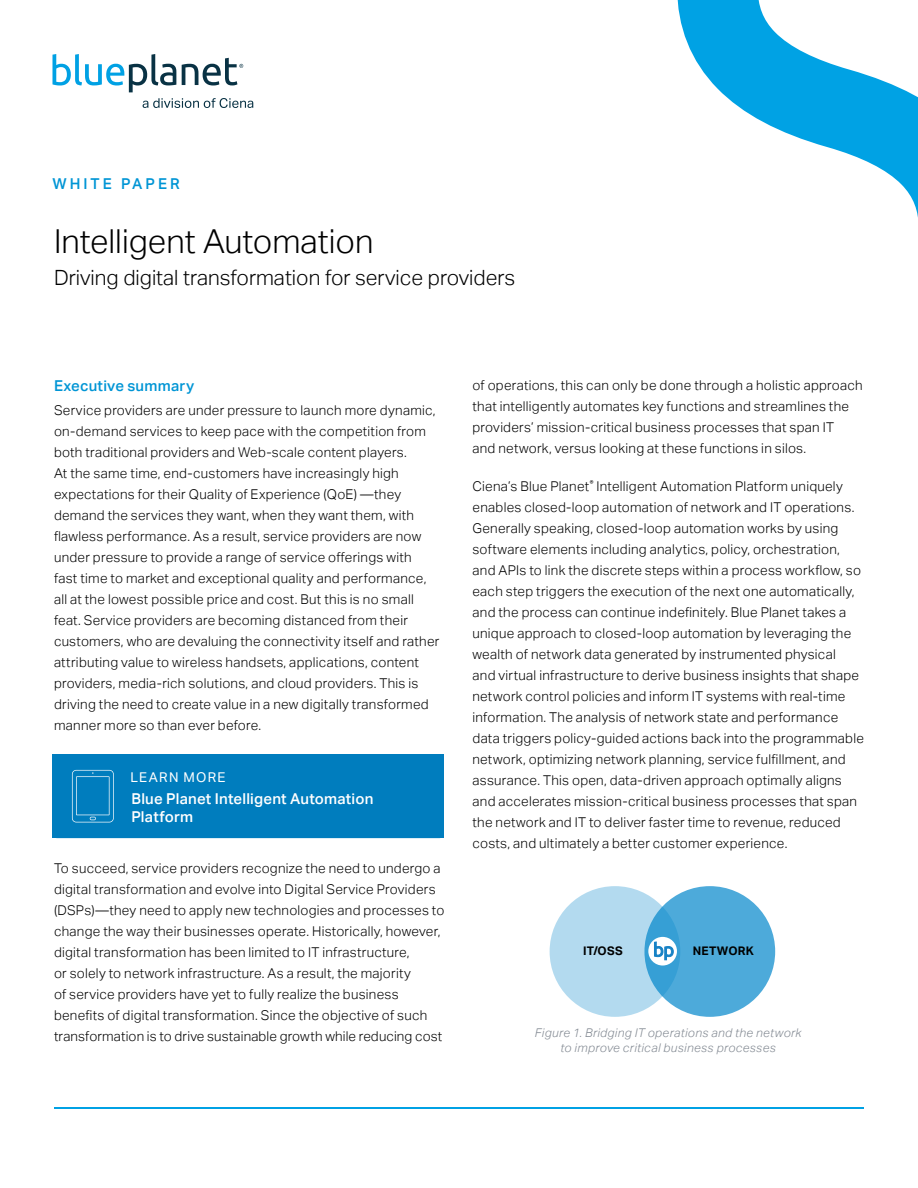
<style>
.page{position:relative;width:918px;height:1188px;background:#fff}
.page>*{position:absolute;margin:0;border:0;box-sizing:border-box;transform-origin:0 0}
.t1{font:300 33px "Aktiv Grotesk";color:#000}
.t2{font:300 21px "Aktiv Grotesk";color:#000}
.t3{font:500 15px/18px "Aktiv Grotesk";letter-spacing:.015em;color:#fff}
.t4{font:500 15px "Aktiv Grotesk";letter-spacing:.02em;color:#0095d5}
.t5{font:500 15px "Aktiv Grotesk";letter-spacing:.2em;color:#0095d5}
.t6{font:300 13.5px/21px "Aktiv Grotesk";letter-spacing:.02em;color:#000}
.t7{font:13.5px "Aktiv Grotesk";letter-spacing:.095em;color:#fff}
.t8{font:italic 300 12px/15px "Aktiv Grotesk";letter-spacing:.03em;color:#808790;text-align:center}
.t9{font:700 11.85px "Aktiv Grotesk";letter-spacing:.02em;color:#000}
</style>
<div class="page">
<svg style="left:53px;top:54px;width:123px;height:38px"></svg>
<svg style="left:182px;top:58px;width:61px;height:28px"></svg>
<svg style="left:143px;top:98px;width:110px;height:10px"></svg>
<hr style="left:54px;top:1107px;width:810px;height:1px;background:#00a1e4">
<svg style="left:677px;top:0;width:241px;height:218px"></svg>
<div style="left:644px;top:886px;width:131px;height:131px;background:#4daada;border-radius:50%"></div>
<svg style="left:550px;top:886px;width:130px;height:131px;background:#a4d3eb"></svg>
<svg style="left:648px;top:937px;width:29px;height:29px"></svg>
<svg style="left:654px;top:941px;width:20px;height:19px"></svg>
<div style="left:52px;top:754px;width:392px;height:84px;background:#007dbe;border-radius:5px"></div>
<svg style="left:72px;top:770px;width:42px;height:52px"></svg>
<p class="t5" style="left:52px;top:175px;width:129px">WHITE PAPER</p>
<h1 class="t1" style="left:54px;top:222px;width:321px">Intelligent Automation</h1>
<h2 class="t2" style="left:54px;top:265px;width:463px">Driving digital transformation for service providers</h2>
<p class="t4" style="left:54px;top:377px;width:142px">Executive summary</p>
<p class="t6" style="left:54px;top:400px;width:387px">Service providers are under pressure to launch more dynamic, on-demand services to keep pace with the competition from both traditional providers and Web-scale content players.<br>At the same time, end-customers have increasingly high expectations for their Quality of Experience (QoE) —they demand the services they want, when they want them, with flawless performance. As a result, service providers are now under pressure to provide a range of service offerings with<br>fast time to market and exceptional quality and performance, all at the lowest possible price and cost. But this is no small feat. Service providers are becoming distanced from their customers, who are devaluing the connectivity itself and rather attributing value to wireless handsets, applications, content providers, media-rich solutions, and cloud providers. This is driving the need to create value in a new digitally transformed manner more so than ever before.</p>
<p class="t7" style="left:130px;top:770px;width:97px">LEARN MORE</p>
<p class="t3" style="left:131px;top:790px;width:244px">Blue Planet Intelligent Automation<br>Platform</p>
<p class="t6" style="left:54px;top:858px;width:392px">To succeed, service providers recognize the need to undergo a digital transformation and evolve into Digital Service Providers (DSPs)—they need to apply new technologies and processes to change the way their businesses operate. Historically, however, digital transformation has been limited to IT infrastructure,<br>or solely to network infrastructure. As a result, the majority<br>of service providers have yet to fully realize the business benefits of digital transformation. Since the objective of such transformation is to drive sustainable growth while reducing cost</p>
<p class="t6" style="left:472px;top:375px;width:392px">of operations, this can only be done through a holistic approach that intelligently automates key functions and streamlines the providers’ mission-critical business processes that span IT<br>and network, versus looking at these functions in silos.</p>
<p class="t6" style="left:472px;top:475px;width:393px">Ciena’s Blue Planet<sup>®</sup> Intelligent Automation Platform uniquely enables closed-loop automation of network and IT operations.<br>Generally speaking, closed-loop automation works by using software elements including analytics, policy, orchestration, and APIs to link the discrete steps within a process workflow, so each step triggers the execution of the next one automatically, and the process can continue indefinitely. Blue Planet takes a unique approach to closed-loop automation by leveraging the wealth of network data generated by instrumented physical<br>and virtual infrastructure to derive business insights that shape network control policies and inform IT systems with real-time information. The analysis of network state and performance data triggers policy-guided actions back into the programmable network, optimizing network planning, service fulfillment, and assurance. This open, data-driven approach optimally aligns and accelerates mission-critical business processes that span the network and IT to deliver faster time to revenue, reduced costs, and ultimately a better customer experience.</p>
<p class="t9" style="left:583px;top:944px;width:41px">IT/OSS</p>
<p class="t9" style="left:693px;top:944px;width:63px">NETWORK</p>
<p class="t8" style="left:535px;top:1025px;width:268px">Figure 1. Bridging IT operations and the network to improve critical business processes</p>
</div>
